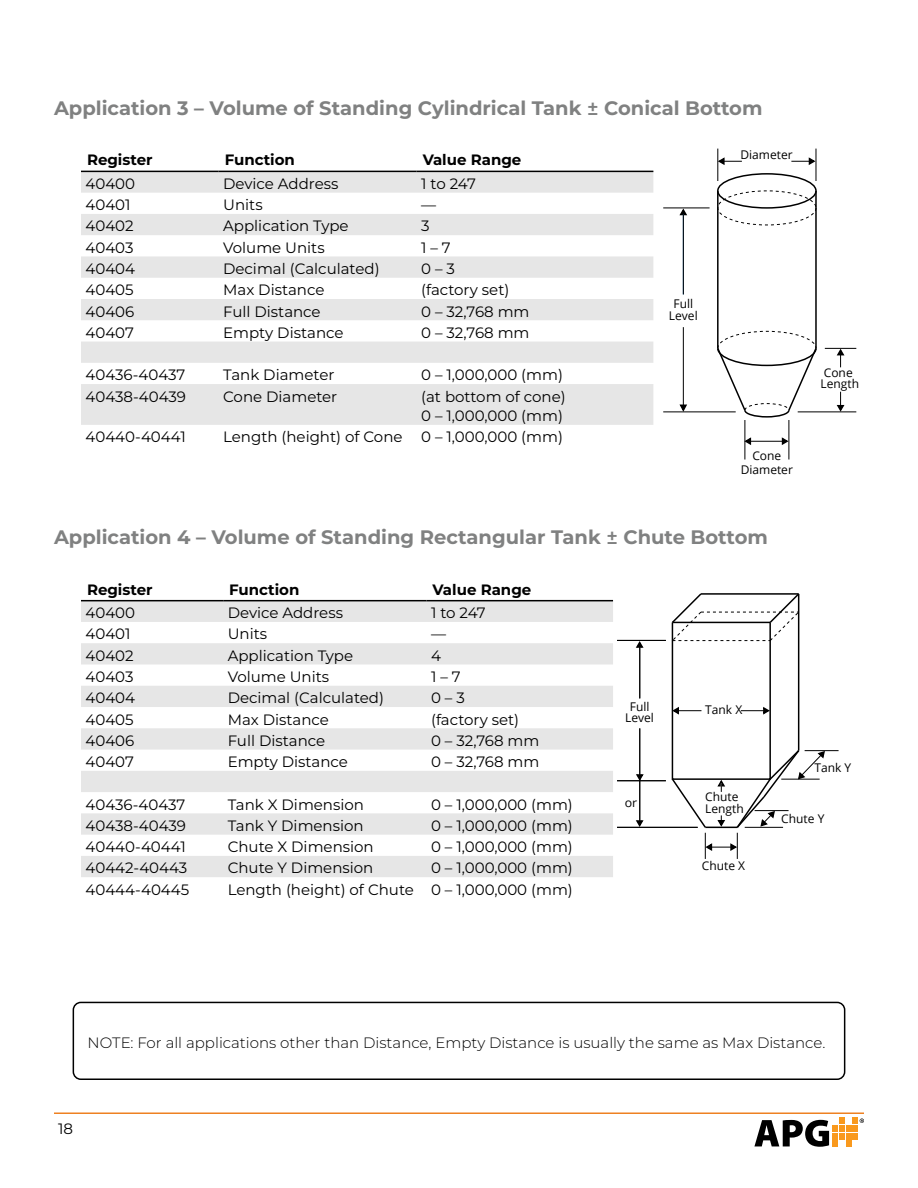
<style>
.page{position:relative;width:918px;height:1188px;background:#fff}
.page>*{position:absolute;margin:0;border:0;box-sizing:border-box;transform-origin:0 0}
.t1{font:700 19.5px "Montserrat";color:#808181}
.t2{font:15px/19.5px "Montserrat";color:#000}
.t3{font:300 15px "Montserrat";color:#000}
.t4{font:700 15px "Montserrat";color:#000}
.t5{font:12px/11.4px "Open Sans";color:#000;text-align:center}
.s1{font-weight:600}
</style>
<div class="page">
<svg style="left:754px;top:1118px;width:110px;height:29px"></svg>
<hr style="left:54px;top:1112px;width:810px;height:2px;background:#ee8122">
<svg style="left:81px;top:172px;width:572px;height:253px;fill:#e6e6e6"></svg>
<hr style="left:81px;top:171px;width:138px;height:1px;background:#000">
<hr style="left:219px;top:171px;width:198px;height:1px;background:#000">
<hr style="left:417px;top:171px;width:236px;height:1px;background:#000">
<svg style="left:81px;top:601px;width:532px;height:276px;fill:#e6e6e6"></svg>
<hr style="left:81px;top:600px;width:142px;height:1px;background:#000">
<hr style="left:223px;top:600px;width:204px;height:1px;background:#000">
<hr style="left:427px;top:600px;width:186px;height:1px;background:#000">
<div style="left:717px;top:173px;width:100px;height:36px;border:2px solid #000;border-radius:50%"></div>
<div style="left:717px;top:190px;width:99px;height:35px;border:1px dashed #000;border-radius:50%"></div>
<hr style="left:815px;top:191px;width:2px;height:157px;background:#000">
<hr style="left:717px;top:191px;width:2px;height:157px;background:#000">
<hr style="left:663px;top:208px;width:47px;height:1px;background:#000">
<hr style="left:825px;top:348px;width:31px;height:1px;background:#000">
<hr style="left:663px;top:412px;width:73px;height:1px;background:#000">
<hr style="left:798px;top:412px;width:58px;height:1px;background:#000">
<svg style="left:679px;top:207px;width:10px;height:10px"></svg>
<svg style="left:678px;top:403px;width:10px;height:10px"></svg>
<hr style="left:717px;top:149px;width:1px;height:32px;background:#000">
<hr style="left:816px;top:149px;width:1px;height:32px;background:#000">
<hr style="left:745px;top:420px;width:1px;height:40px;background:#000">
<hr style="left:789px;top:420px;width:1px;height:40px;background:#000">
<hr style="left:747px;top:441px;width:38px;height:1px;background:#000">
<svg style="left:744px;top:436px;width:8px;height:10px"></svg>
<svg style="left:781px;top:437px;width:9px;height:9px"></svg>
<svg style="left:716px;top:331px;width:102px;height:87px"></svg>
<hr style="left:683px;top:215px;width:1px;height:79px;background:#000">
<hr style="left:683px;top:327px;width:1px;height:81px;background:#000">
<svg style="left:835px;top:392px;width:10px;height:21px"></svg>
<svg style="left:836px;top:347px;width:10px;height:20px"></svg>
<svg style="left:717px;top:156px;width:25px;height:10px"></svg>
<svg style="left:791px;top:157px;width:26px;height:9px"></svg>
<hr style="left:617px;top:780px;width:49px;height:1px;background:#000">
<hr style="left:617px;top:640px;width:49px;height:1px;background:#000">
<hr style="left:617px;top:827px;width:81px;height:1px;background:#000">
<svg style="left:635px;top:641px;width:9px;height:8px"></svg>
<svg style="left:635px;top:773px;width:9px;height:9px"></svg>
<svg style="left:634px;top:819px;width:10px;height:8px"></svg>
<div style="left:672px;top:622px;width:99px;height:158px;border:2px solid #000"></div>
<hr style="left:798px;top:594px;width:1px;height:157px;background:#000">
<svg style="left:671px;top:593px;width:129px;height:49px"></svg>
<hr style="left:805px;top:750px;width:34px;height:1px;background:#000">
<svg style="left:670px;top:749px;width:156px;height:110px"></svg>
<hr style="left:639px;top:645px;width:1px;height:53px;background:#000">
<hr style="left:639px;top:728px;width:1px;height:94px;background:#000">
<svg style="left:671px;top:705px;width:30px;height:10px"></svg>
<svg style="left:741px;top:706px;width:30px;height:10px"></svg>
<div style="left:73px;top:1002px;width:772px;height:78px;border:2px solid #000;border-radius:8px"></div>
<h1 class="t1" style="left:54px;top:95px;width:710px">Application 3 – Volume of Standing Cylindrical Tank <span class="s1">±</span> Conical Bottom</h1>
<p class="t4" style="left:87px;top:150px;width:67px">Register</p>
<p class="t4" style="left:225px;top:150px;width:72px">Function</p>
<p class="t4" style="left:423px;top:154px;width:100px">Value Range</p>
<p class="t2" style="left:86px;top:175px;width:51px">40400</p>
<p class="t2" style="left:223px;top:175px;width:117px">Device Address</p>
<p class="t2" style="left:421px;top:175px;width:56px">1 to 247</p>
<p class="t2" style="left:86px;top:196px;width:47px">40401</p>
<p class="t2" style="left:223px;top:195px;width:41px">Units</p>
<p class="t2" style="left:421px;top:195px;width:16px">—</p>
<p class="t2" style="left:86px;top:218px;width:50px">40402</p>
<p class="t2" style="left:223px;top:218px;width:127px">Application Type</p>
<p class="t2" style="left:421px;top:218px;width:10px">3</p>
<p class="t2" style="left:86px;top:239px;width:50px">40403</p>
<p class="t2" style="left:223px;top:237px;width:103px">Volume Units</p>
<p class="t2" style="left:421px;top:237px;width:31px">1 – 7</p>
<p class="t2" style="left:86px;top:260px;width:51px">40404</p>
<p class="t2" style="left:223px;top:259px;width:158px">Decimal (Calculated)</p>
<p class="t2" style="left:421px;top:259px;width:35px">0 – 3</p>
<p class="t2" style="left:86px;top:280px;width:50px">40405</p>
<p class="t2" style="left:223px;top:280px;width:103px">Max Distance</p>
<p class="t2" style="left:421px;top:281px;width:90px">(factory set)</p>
<p class="t2" style="left:86px;top:303px;width:50px">40406</p>
<p class="t2" style="left:223px;top:301px;width:99px">Full Distance</p>
<p class="t2" style="left:421px;top:301px;width:110px">0 – 32,768 mm</p>
<p class="t2" style="left:86px;top:324px;width:50px">40407</p>
<p class="t2" style="left:223px;top:322px;width:122px">Empty Distance</p>
<p class="t2" style="left:421px;top:322px;width:110px">0 – 32,768 mm</p>
<p class="t2" style="left:86px;top:365px;width:101px">40436-40437</p>
<p class="t2" style="left:223px;top:366px;width:113px">Tank Diameter</p>
<p class="t2" style="left:421px;top:365px;width:143px">0 – 1,000,000 (mm)</p>
<p class="t2" style="left:86px;top:386px;width:102px">40438-40439</p>
<p class="t2" style="left:223px;top:386px;width:116px">Cone Diameter</p>
<p class="t2" style="left:421px;top:388px;width:146px">(at bottom of cone)<br>0 – 1,000,000 (mm)</p>
<p class="t2" style="left:86px;top:427px;width:102px">40440-40441</p>
<p class="t2" style="left:223px;top:427px;width:341px">Length (height) of Cone 0 – 1,000,000 (mm)</p>
<p class="t5" style="left:741px;top:151px;width:54px">Diameter</p>
<p class="t5" style="left:669px;top:300px;width:30px">Full<br>Level</p>
<p class="t5" style="left:741px;top:449px;width:54px;line-height:14.4px">Cone<br>Diameter</p>
<p class="t5" style="left:821px;top:368px;width:40px;text-align:left">Cone<br>Length</p>
<h1 class="t1" style="left:54px;top:525px;width:715px">Application 4 – Volume of Standing Rectangular Tank <span class="s1">±</span> Chute Bottom</h1>
<p class="t4" style="left:87px;top:579px;width:67px">Register</p>
<p class="t4" style="left:229px;top:579px;width:72px">Function</p>
<p class="t4" style="left:433px;top:583px;width:100px">Value Range</p>
<p class="t2" style="left:86px;top:604px;width:51px">40400</p>
<p class="t2" style="left:228px;top:604px;width:117px">Device Address</p>
<p class="t2" style="left:431px;top:604px;width:56px">1 to 247</p>
<p class="t2" style="left:86px;top:626px;width:47px">40401</p>
<p class="t2" style="left:228px;top:624px;width:41px">Units</p>
<p class="t2" style="left:431px;top:624px;width:16px">—</p>
<p class="t2" style="left:86px;top:647px;width:50px">40402</p>
<p class="t2" style="left:228px;top:647px;width:127px">Application Type</p>
<p class="t2" style="left:431px;top:647px;width:11px">4</p>
<p class="t2" style="left:86px;top:668px;width:50px">40403</p>
<p class="t2" style="left:228px;top:667px;width:103px">Volume Units</p>
<p class="t2" style="left:431px;top:667px;width:31px">1 – 7</p>
<p class="t2" style="left:86px;top:689px;width:51px">40404</p>
<p class="t2" style="left:228px;top:688px;width:158px">Decimal (Calculated)</p>
<p class="t2" style="left:431px;top:688px;width:35px">0 – 3</p>
<p class="t2" style="left:86px;top:709px;width:50px">40405</p>
<p class="t2" style="left:228px;top:709px;width:103px">Max Distance</p>
<p class="t2" style="left:431px;top:711px;width:90px">(factory set)</p>
<p class="t2" style="left:86px;top:732px;width:50px">40406</p>
<p class="t2" style="left:228px;top:730px;width:99px">Full Distance</p>
<p class="t2" style="left:431px;top:730px;width:110px">0 – 32,768 mm</p>
<p class="t2" style="left:86px;top:753px;width:50px">40407</p>
<p class="t2" style="left:228px;top:752px;width:122px">Empty Distance</p>
<p class="t2" style="left:431px;top:752px;width:110px">0 – 32,768 mm</p>
<p class="t2" style="left:86px;top:794px;width:101px">40436-40437</p>
<p class="t2" style="left:228px;top:794px;width:138px">Tank X Dimension</p>
<p class="t2" style="left:431px;top:794px;width:143px">0 – 1,000,000 (mm)</p>
<p class="t2" style="left:86px;top:815px;width:102px">40438-40439</p>
<p class="t2" style="left:228px;top:817px;width:138px">Tank Y Dimension</p>
<p class="t2" style="left:431px;top:815px;width:143px">0 – 1,000,000 (mm)</p>
<p class="t2" style="left:86px;top:837px;width:102px">40440-40441</p>
<p class="t2" style="left:228px;top:837px;width:148px">Chute X Dimension</p>
<p class="t2" style="left:431px;top:837px;width:143px">0 – 1,000,000 (mm)</p>
<p class="t2" style="left:86px;top:858px;width:103px">40442-40443</p>
<p class="t2" style="left:228px;top:858px;width:147px">Chute Y Dimension</p>
<p class="t2" style="left:431px;top:858px;width:143px">0 – 1,000,000 (mm)</p>
<p class="t2" style="left:86px;top:879px;width:105px">40444-40445</p>
<p class="t2" style="left:228px;top:879px;width:347px">Length (height) of Chute 0 – 1,000,000 (mm)</p>
<p class="t5" style="left:625px;top:702px;width:30px">Full<br>Level</p>
<p class="t5" style="left:705px;top:705px;width:39px">Tank X</p>
<p class="t5" style="left:705px;top:792px;width:40px;text-align:left">Chute<br>Length</p>
<p class="t5" style="left:625px;top:798px;width:14px">or</p>
<p class="t5" style="left:702px;top:861px;width:45px">Chute X</p>
<p class="t5" style="left:814px;top:763px;width:38px">Tank Y</p>
<p class="t5" style="left:781px;top:814px;width:45px">Chute Y</p>
<p class="t3" style="left:88px;top:1033px;width:739px">NOTE: For all applications other than Distance, Empty Distance is usually the same as Max Distance.</p>
<p class="t2" style="left:58px;top:1120px;width:16px">18</p>
</div>
